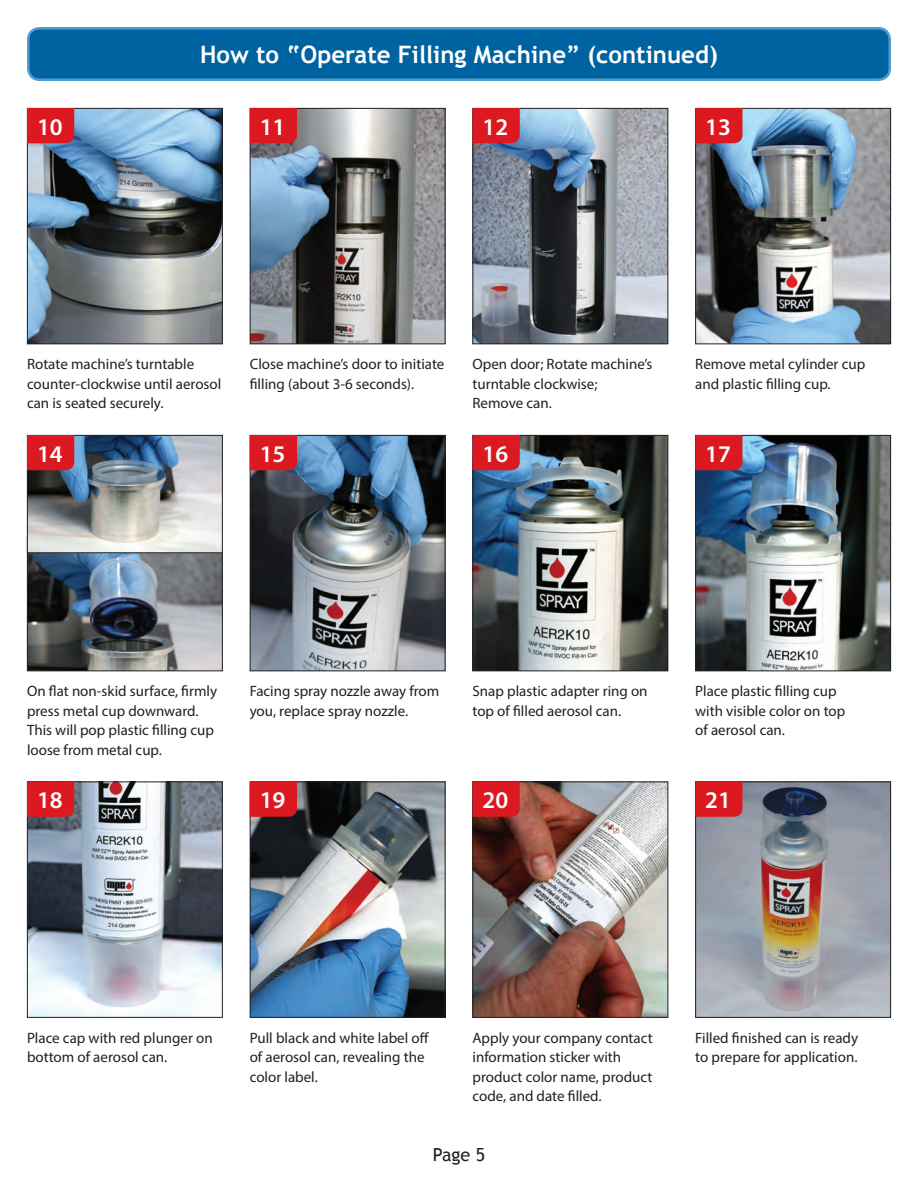
<style>
.page{position:relative;width:918px;height:1188px;background:#fff}
.page>*{position:absolute;margin:0;border:0;box-sizing:border-box;transform-origin:0 0}
.t1{font:700 24px "Trebuchet MS";color:#fff}
.t2{font:600 24px "Myriad Pro";color:#fff}
.t3{font:18px "Trebuchet MS";color:#231f20}
.t4{font:15px/19.5px "Myriad Pro";color:#231f20}
</style>
<div class="page">
<img style="left:29px;top:110px;width:192px;height:232px">
<div style="left:27px;top:108px;width:196px;height:236px;border:1px solid #231f20"></div>
<div style="left:27px;top:108px;width:47px;height:35px;background:#dc1820"></div>
<img style="left:252px;top:110px;width:192px;height:232px">
<div style="left:250px;top:108px;width:196px;height:236px;border:1px solid #231f20"></div>
<div style="left:250px;top:108px;width:47px;height:35px;background:#dc1820"></div>
<img style="left:474px;top:110px;width:192px;height:232px">
<div style="left:472px;top:108px;width:196px;height:236px;border:1px solid #231f20"></div>
<div style="left:472px;top:108px;width:48px;height:35px;background:#dc1820"></div>
<img style="left:697px;top:110px;width:192px;height:232px">
<div style="left:695px;top:108px;width:196px;height:236px;border:1px solid #231f20"></div>
<div style="left:695px;top:108px;width:47px;height:35px;background:#dc1820"></div>
<img style="left:697px;top:437px;width:192px;height:232px">
<div style="left:695px;top:435px;width:196px;height:236px;border:1px solid #231f20"></div>
<div style="left:695px;top:435px;width:47px;height:35px;background:#dc1820"></div>
<img style="left:474px;top:437px;width:192px;height:232px">
<div style="left:472px;top:435px;width:196px;height:236px;border:1px solid #231f20"></div>
<div style="left:472px;top:435px;width:48px;height:35px;background:#dc1820"></div>
<img style="left:252px;top:437px;width:192px;height:232px">
<div style="left:250px;top:435px;width:196px;height:236px;border:1px solid #231f20"></div>
<div style="left:250px;top:435px;width:47px;height:35px;background:#dc1820"></div>
<img style="left:29px;top:553px;width:192px;height:116px">
<div style="left:27px;top:537px;width:196px;height:134px;border:1px solid #231f20"></div>
<img style="left:29px;top:437px;width:192px;height:114px">
<div style="left:27px;top:435px;width:196px;height:118px;border:1px solid #231f20"></div>
<div style="left:27px;top:435px;width:47px;height:35px;background:#dc1820"></div>
<img style="left:252px;top:784px;width:192px;height:232px">
<div style="left:250px;top:782px;width:196px;height:236px;border:1px solid #231f20"></div>
<div style="left:250px;top:782px;width:47px;height:35px;background:#dc1820"></div>
<img style="left:29px;top:784px;width:192px;height:232px">
<div style="left:27px;top:782px;width:196px;height:236px;border:1px solid #231f20"></div>
<div style="left:27px;top:782px;width:47px;height:35px;background:#dc1820"></div>
<img style="left:474px;top:784px;width:192px;height:232px">
<div style="left:472px;top:782px;width:196px;height:236px;border:1px solid #231f20"></div>
<svg style="left:472px;top:782px;width:48px;height:35px;background:#d81920"></svg>
<img style="left:697px;top:784px;width:192px;height:232px">
<div style="left:695px;top:782px;width:196px;height:236px;border:1px solid #231f20"></div>
<div style="left:695px;top:782px;width:47px;height:35px;background:#dc1820"></div>
<div style="left:28px;top:28px;width:862px;height:52px;background:#0063a1;border-radius:11px"></div>
<div style="left:27px;top:27px;width:864px;height:54px;border:3px solid #509dcf;border-radius:11px"></div>
<p class="t2" style="left:37px;top:113px;width:27px">10</p>
<p class="t1" style="left:200px;top:39px;width:519px">How to “Operate Filling Machine” (continued)</p>
<p class="t2" style="left:260px;top:113px;width:27px">11</p>
<p class="t2" style="left:483px;top:113px;width:27px">12</p>
<p class="t2" style="left:705px;top:113px;width:27px">13</p>
<p class="t4" style="left:27px;top:354px;width:196px">Rotate machine’s turntable counter-clockwise until aerosol can is seated securely.</p>
<p class="t2" style="left:37px;top:440px;width:27px">14</p>
<p class="t4" style="left:250px;top:354px;width:196px">Close machine’s door to initiate filling (about 3-6 seconds).</p>
<p class="t2" style="left:260px;top:440px;width:27px">15</p>
<p class="t4" style="left:472px;top:354px;width:181px">Open door; Rotate machine’s turntable clockwise;<br>Remove can.</p>
<p class="t2" style="left:483px;top:440px;width:27px">16</p>
<p class="t4" style="left:695px;top:354px;width:171px">Remove metal cylinder cup and plastic filling cup.</p>
<p class="t2" style="left:705px;top:440px;width:27px">17</p>
<p class="t4" style="left:27px;top:681px;width:192px">On flat non-skid surface, firmly press metal cup downward.<br>This will pop plastic filling cup loose from metal cup.</p>
<p class="t2" style="left:37px;top:787px;width:27px">18</p>
<p class="t4" style="left:250px;top:681px;width:191px">Facing spray nozzle away from you, replace spray nozzle.</p>
<p class="t2" style="left:260px;top:787px;width:27px">19</p>
<p class="t4" style="left:472px;top:681px;width:177px">Snap plastic adapter ring on top of filled aerosol can.</p>
<p class="t2" style="left:483px;top:787px;width:27px">20</p>
<p class="t4" style="left:695px;top:681px;width:152px">Place plastic filling cup with visible color on top of aerosol can.</p>
<p class="t2" style="left:705px;top:787px;width:27px">21</p>
<p class="t4" style="left:27px;top:1027px;width:187px">Place cap with red plunger on bottom of aerosol can.</p>
<p class="t4" style="left:250px;top:1027px;width:181px">Pull black and white label off of aerosol can, revealing the color label.</p>
<p class="t4" style="left:472px;top:1027px;width:182px">Apply your company contact information sticker with product color name, product code, and date filled.</p>
<p class="t3" style="left:433px;top:1144px;width:54px">Page 5</p>
<p class="t4" style="left:695px;top:1027px;width:164px">Filled finished can is ready to prepare for application.</p>
</div>
